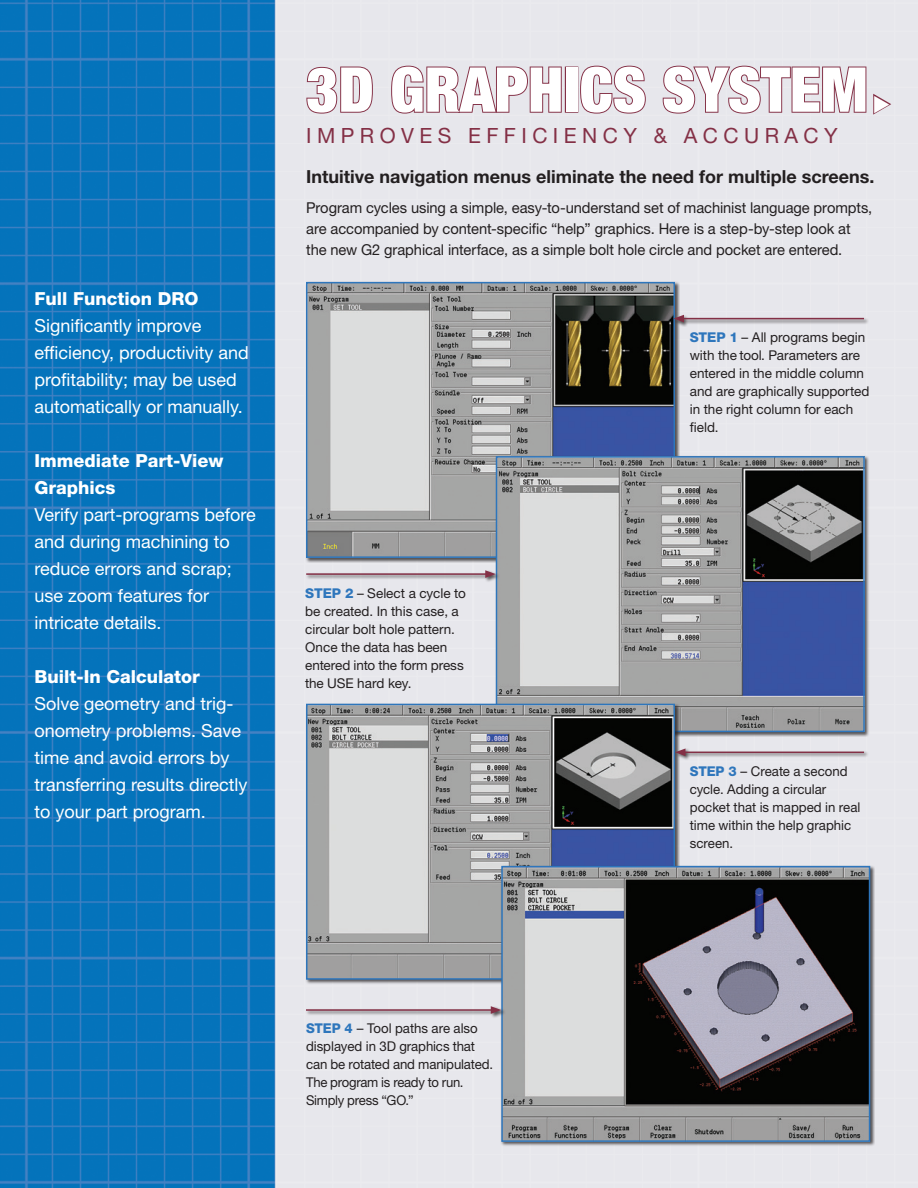
<style>
.page{position:relative;width:918px;height:1188px;background:#fff}
.page>*{position:absolute;margin:0;border:0;box-sizing:border-box;transform-origin:0 0}
.t1{font:900 condensed 61.95px "Helvetica Neue LT Std";color:#fff}
.t2{font:21px "Helvetica Neue LT Std";letter-spacing:.26em;color:#843046}
.t3{font:18px/27px "Helvetica Neue LT Std";color:#fff}
.t4{font:800 18px/27px "Helvetica Neue LT Std";color:#fff}
.t5{font:700 18px "Helvetica Neue LT Std";color:#231f20}
.t6{font:15px/21px "Helvetica Neue LT Std";letter-spacing:-.005em;color:#231f20}
.REGULAR_BODY{font:13.5px/18px "Helvetica Neue LT Std";color:#231f20}
.s1{font-weight:800;color:#2e76bc}
</style>
<div class="page">
<img style="left:0;top:0;width:918px;height:1188px">
<svg style="left:305px;top:66px;width:69px;height:49px;background:#d0bdc5"></svg>
<svg style="left:390px;top:65px;width:173px;height:50px;background:#d0bcc5"></svg>
<div style="left:565px;top:67px;width:13px;height:46px;border:2px solid #843046"></div>
<svg style="left:579px;top:65px;width:68px;height:50px;background:#d0bdc5"></svg>
<div style="left:305px;top:281px;width:375px;height:282px;background:#231f20;opacity:.75"></div>
<img style="left:309px;top:285px;width:363px;height:270px">
<div style="left:306px;top:282px;width:369px;height:276px;border:2px solid #2e76bc"></div>
<div style="left:495px;top:455px;width:375px;height:282px;background:#231f20;opacity:.75"></div>
<img style="left:499px;top:459px;width:363px;height:270px">
<div style="left:496px;top:456px;width:369px;height:276px;border:2px solid #2e76bc"></div>
<div style="left:305px;top:703px;width:375px;height:282px;background:#231f20;opacity:.75"></div>
<img style="left:309px;top:707px;width:363px;height:270px">
<div style="left:306px;top:704px;width:369px;height:276px;border:2px solid #2e76bc"></div>
<div style="left:673px;top:314px;width:196px;height:13px;background:#231f20;opacity:.75"></div>
<hr style="left:682px;top:318px;width:182px;height:1px;background:#843046">
<svg style="left:674px;top:315px;width:10px;height:7px"></svg>
<div style="left:305px;top:570px;width:196px;height:13px;background:#231f20;opacity:.75"></div>
<hr style="left:306px;top:573px;width:182px;height:2px;background:#843046">
<svg style="left:485px;top:570px;width:11px;height:8px"></svg>
<div style="left:675px;top:748px;width:194px;height:13px;background:#231f20;opacity:.75"></div>
<hr style="left:683px;top:752px;width:181px;height:1px;background:#843046">
<svg style="left:675px;top:748px;width:11px;height:8px"></svg>
<div style="left:500px;top:865px;width:375px;height:282px;background:#231f20;opacity:.75"></div>
<img style="left:504px;top:869px;width:363px;height:270px">
<div style="left:501px;top:866px;width:369px;height:276px;border:2px solid #2e76bc"></div>
<div style="left:305px;top:1006px;width:201px;height:13px;background:#231f20;opacity:.75"></div>
<hr style="left:306px;top:1009px;width:187px;height:2px;background:#843046">
<svg style="left:491px;top:1006px;width:10px;height:8px"></svg>
<svg style="left:662px;top:65px;width:230px;height:51px;background:#d2c0c8"></svg>
<p class="t4" style="left:34px;top:285px;width:166px">Full Function DRO</p>
<p class="t3" style="left:34px;top:312px;width:216px">Significantly improve efficiency, productivity and profitability; may be used automatically or manually.</p>
<p class="t4" style="left:34px;top:447px;width:190px">Immediate Part-View<br>Graphics</p>
<p class="t3" style="left:34px;top:501px;width:223px">Verify part-programs before and during machining to reduce errors and scrap;</p>
<p class="t3" style="left:34px;top:582px;width:176px">use zoom features for intricate details.</p>
<p class="t4" style="left:34px;top:663px;width:167px">Built-In Calculator</p>
<p class="t3" style="left:34px;top:690px;width:215px">Solve geometry and trig&shy;onometry problems. Save time and avoid errors by transferring results directly to your part program.</p>
<p class="t1" style="left:306px;top:52px;width:563px">3D GRAPHICS SYSTEM</p>
<p class="t2" style="left:306px;top:123px;width:533px">IMPROVES EFFICIENCY &amp; ACCURACY</p>
<p class="t5" style="left:306px;top:165px;width:570px">Intuitive navigation menus eliminate the need for multiple screens.</p>
<p class="t6" style="left:306px;top:197px;width:568px">Program cycles using a simple, easy-to-understand set of machinist language prompts, are accompanied by content-specific “help” graphics. Here is a step-by-step look at the new G2 graphical interface, as a simple bolt hole circle and pocket are entered.</p>
<p class="REGULAR_BODY" style="left:305px;top:584px;width:162px"><span class="s1">STEP 2</span> – Select a cycle to be created. In this case, a circular bolt hole pattern.<br>Once the data has been entered into the form press the USE hard key.</p>
<p class="REGULAR_BODY" style="left:690px;top:328px;width:181px"><span class="s1">STEP 1</span> – All programs begin with the tool. Parameters are entered in the middle column and are graphically supported in the right column for each field.</p>
<p class="REGULAR_BODY" style="left:690px;top:762px;width:172px"><span class="s1">STEP 3</span> – Create a second cycle. Adding a circular pocket that is mapped in real time within the help graphic screen.</p>
<p class="REGULAR_BODY" style="left:306px;top:1019px;width:189px"><span class="s1">STEP 4</span> – Tool paths are also displayed in 3D graphics that can be rotated and manipulated.<br>The program is ready to run.<br>Simply press “GO.”</p>
</div>
